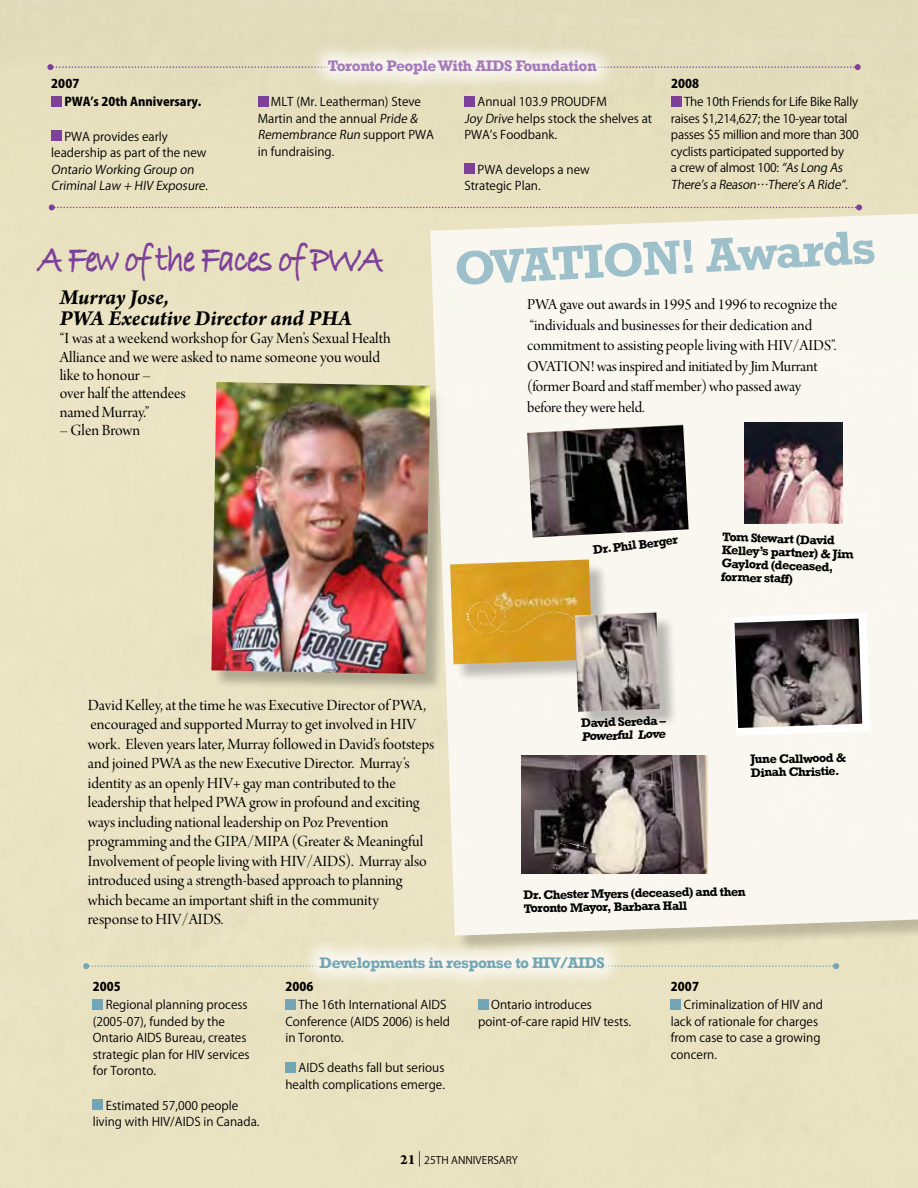
<style>
.page{position:relative;width:918px;height:1188px;background:#e9e2c2}
.page>*{position:absolute;margin:0;border:0;box-sizing:border-box;transform-origin:0 0}
.t1{font:700 48.6px "Rockwell";color:#9dc0cb}
.t2{font:39.3px "Bradley Hand ITCTT Bold";letter-spacing:-.05em;color:#7d4199;scale:.86 1}
.t3{font:italic 700 22.5px/21px "Arno Pro";letter-spacing:-.005em;color:#000}
.t4{font:16.5px/19.5px "Arno Pro Display";color:#000}
.t5{font:16.05px/20.5px "Arno Pro Display";letter-spacing:-.005em;color:#000}
.t6{font:700 15.6px "Rockwell";letter-spacing:-.03em;color:#73a5b4}
.t7{font:700 15.6px "Rockwell";letter-spacing:-.03em;color:#a47ab8}
.t8{font:700 12.6px/13.2px "Rockwell";color:#000}
.t9{font:12px/16.5px "Koz Go Pr 6 N";color:#000}
.t10{font:12px/16.5px "Koz Go Pr 6 N";letter-spacing:-.02em;color:#000}
.t11{font:800 12px "Koz Go Pr 6 N";color:#000}
.t12{font:800 12px "Koz Go Pro";letter-spacing:.01em;color:#000}
.t13{font:10.5px "Koz Go Pr 6 N";color:#000}
.s1{font-family:"Arno Pro";font-weight:700;font-size:15px}
.s2{font-family:"Arno Pro Light Display";font-size:15.15px}
</style>
<div class="page">
<svg style="left:83px;top:963px;width:756px;height:6px"></svg>
<div style="left:214px;top:384px;width:235px;height:309px;background:#000;opacity:.25"></div>
<img style="left:211px;top:382px;width:219px;height:292px">
<svg style="left:47px;top:64px;width:814px;height:6px"></svg>
<div style="left:308px;top:40px;width:308px;height:54px;background:#fff;opacity:.75"></div>
<svg style="left:49px;top:204px;width:813px;height:6px"></svg>
<svg style="left:430px;top:214px;width:488px;height:722px;background:#f6f4eb"></svg>
<svg style="left:732px;top:613px;width:139px;height:123px;background:#817b7b"></svg>
<img style="left:521px;top:756px;width:186px;height:117px">
<img style="left:560px;top:840px;width:32px;height:20px">
<img style="left:527px;top:425px;width:162px;height:112px">
<img style="left:565px;top:475px;width:7px;height:22px">
<img style="left:745px;top:422px;width:98px;height:102px">
<div style="left:453px;top:562px;width:158px;height:121px;background:#000;opacity:.25"></div>
<img style="left:450px;top:559px;width:142px;height:105px">
<img style="left:466px;top:594px;width:111px;height:40px">
<svg style="left:501px;top:593px;width:8px;height:7px"></svg>
<div style="left:578px;top:615px;width:100px;height:115px;background:#000;opacity:.25"></div>
<img style="left:575px;top:613px;width:85px;height:99px">
<img style="left:616px;top:673px;width:12px;height:8px">
<img style="left:609px;top:653px;width:19px;height:20px">
<svg style="left:616px;top:661px;width:5px;height:5px"></svg>
<div style="left:300px;top:937px;width:324px;height:54px;background:#fff;opacity:.75"></div>
<div style="left:93px;top:999px;width:10px;height:10px;background:#73a5b4"></div>
<div style="left:93px;top:1100px;width:10px;height:10px;background:#73a5b4"></div>
<div style="left:285px;top:999px;width:11px;height:10px;background:#73a5b4"></div>
<div style="left:285px;top:1062px;width:11px;height:10px;background:#73a5b4"></div>
<div style="left:478px;top:999px;width:10px;height:10px;background:#73a5b4"></div>
<div style="left:671px;top:999px;width:10px;height:10px;background:#73a5b4"></div>
<div style="left:51px;top:96px;width:11px;height:10px;background:#7d4199"></div>
<div style="left:51px;top:130px;width:11px;height:11px;background:#7d4199"></div>
<div style="left:258px;top:96px;width:10px;height:10px;background:#7d4199"></div>
<div style="left:464px;top:96px;width:11px;height:10px;background:#7d4199"></div>
<div style="left:464px;top:163px;width:11px;height:11px;background:#7d4199"></div>
<div style="left:671px;top:96px;width:10px;height:10px;background:#7d4199"></div>
<p class="t12" style="left:51px;top:76px;width:30px">2007</p>
<p class="t11" style="left:64px;top:95px;width:138px">PWA’s 20th Anniversary.</p>
<p class="t9" style="left:51px;top:128px;width:161px;text-indent:13px">PWA provides early leadership as part of the new<br>Ontario Working Group on<br>CriminalLaw + HIV Exposure.</p>
<p class="t7" style="left:328px;top:57px;width:270px">Toronto People With AIDS Foundation</p>
<p class="t9" style="left:258px;top:94px;width:178px;text-indent:13px">MLT (Mr. Leatherman) Steve<br>Martin and the annual Pride &amp;<br>Remembrance Run s u p p o rt PWA in fundraising.</p>
<p class="t9" style="left:464px;top:94px;width:189px;text-indent:13px">Annual 103.9 PROUDFM<br>Joy Drive helps stock the shelves at<br>PWA’s Foodbank.</p>
<p class="t9" style="left:464px;top:161px;width:127px;text-indent:13px">PWA develops a new<br>Strategic Plan.</p>
<p class="t12" style="left:671px;top:76px;width:30px">2008</p>
<p class="t10" style="left:671px;top:94px;width:189px;text-indent:13px">The 10th Friends for Life Bike Rally raises $1,214,627; the 10-year total passes $5 million and more than 300 cyclists participated supported by<br>a crew of almost 100: “AsLong As There’sa Reason…There’sA Ride”.</p>
<h2 class="t2" style="left:38px;top:229px;width:403px">A Few of the Faces of PWA</h2>
<h3 class="t3" style="left:60px;top:288px;width:294px">Murray Jose,<br>PWA Executive Director and PHA</h3>
<p class="t4" style="left:60px;top:330px;width:332px;line-height:18.5px">“I was at a weekend workshop for Gay Men’s Sexual Health<br>Alliance and we were asked to name someone you would like to honour –<br>over half the attendees<br>named Murray.”</p>
<p class="t4" style="left:60px;top:422px;width:82px">– Glen Brown</p>
<h1 class="t1" style="left:453px;top:239px;width:424px;rotate:-3deg">OVATION! Awards</h1>
<p class="t5" style="left:527px;top:295px;width:312px">PWA gave out awards in 1995 and 1996 to recognize the “individuals and businesses for their dedication and commitment to assisting people living with HIV/AIDS”.<br>OVATION! was inspired and initiated by Jim Murrant (former Board and staff member) who passed away before they were held.</p>
<p class="t8" style="left:592px;top:543px;width:87px;rotate:-7deg">Dr. Phil Berger</p>
<p class="t8" style="left:723px;top:530px;width:133px;rotate:2deg">Tom Stewart (David<br>Kelley’s partner) &amp; Jim<br>Gaylord (deceased, former staff)</p>
<p class="t4" style="left:88px;top:696px;width:348px">David Kelley, at the time he was Executive Director of PWA, encouraged and supported Murray to get involved in HIV work. Eleven years later, Murray followed in David’s footsteps and joined PWA as the new Executive Director. Murray’s identity as an openly HIV+ gay man contributed to the leadership that helped PWA grow in profound and exciting ways including national leadership on Poz Prevention programming and the GIPA/MIPA (Greater &amp; Meaningful Involvement of people living with HIV/AIDS). Murray also introduced using a strength-based approach to planning which became an important shift in the community<br>response to HIV/AIDS.</p>
<p class="t8" style="left:581px;top:717px;width:87px;rotate:-2deg">David Sereda –<br>Powerful Love</p>
<p class="t8" style="left:750px;top:753px;width:97px;rotate:-1deg">June Callwood &amp;<br>Dinah Christie.</p>
<p class="t8" style="left:523px;top:888px;width:224px;rotate:-1deg">Dr. Chester Myers (deceased) and then<br>Toronto Mayor, Barbara Hall</p>
<p class="t12" style="left:93px;top:979px;width:30px">2005</p>
<p class="t9" style="left:93px;top:997px;width:158px;text-indent:13px">Regional planning process (2005-07), funded by the<br>Ontario AIDS Bureau, creates strategic plan for HIV services for Toronto.</p>
<p class="t9" style="left:93px;top:1098px;width:168px;text-indent:13px">Estimated 57,000 people living with HIV/AIDS in Canada.</p>
<p class="t6" style="left:320px;top:953px;width:287px">Developments in response to HIV/AIDS</p>
<p class="t12" style="left:285px;top:979px;width:30px">2006</p>
<p class="t9" style="left:285px;top:997px;width:166px;text-indent:13px">The 16th International AIDS<br>Conference (AIDS 2006) is held in Toronto.</p>
<p class="t9" style="left:285px;top:1060px;width:161px;text-align:right">AIDS deaths fall but serious health complications emerge.</p>
<p class="t9" style="left:478px;top:997px;width:155px;text-indent:13px">Ontario introduces point-of-care rapid HIV tests.</p>
<p class="t13" style="left:400px;top:1154px;width:119px"><span class="s1">21</span> <span class="s2">|</span> 25TH ANNIVERSARY</p>
<p class="t12" style="left:671px;top:979px;width:30px">2007</p>
<p class="t9" style="left:671px;top:997px;width:154px;text-indent:13px">Criminalization of HIV and lack of rationale for charges from case to case a growing concern.</p>
</div>
